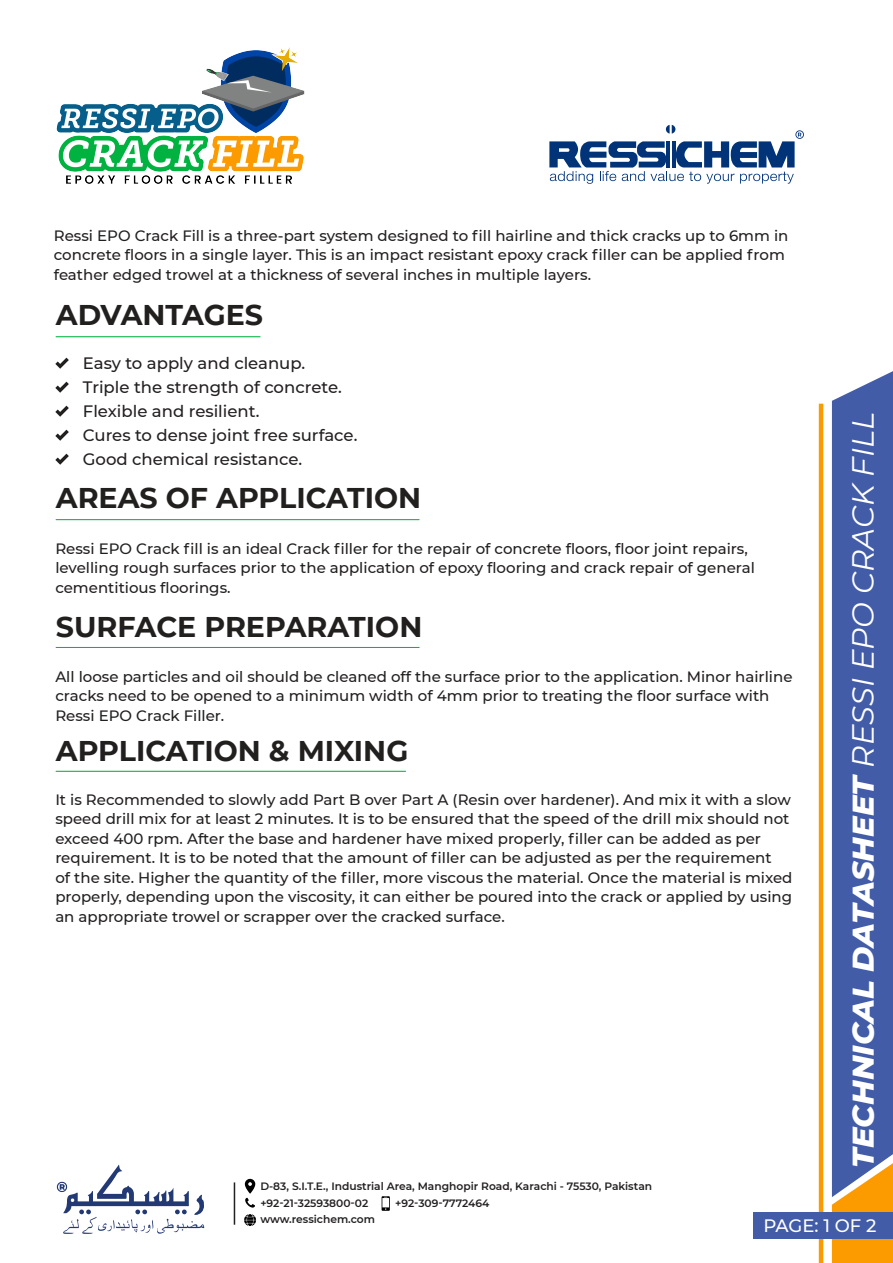
<style>
.page{position:relative;width:893px;height:1263px;background:#fff}
.page>*{position:absolute;margin:0;border:0;box-sizing:border-box;transform-origin:0 0}
.t1{font:italic 800 30.6px "Montserrat";color:#fff}
.t2{font:700 28.5px "Montserrat";color:#221f1f}
.t3{font:500 18px "Montserrat";letter-spacing:-.005em;color:#fff}
.t4{font:500 16.5px/24px "Montserrat";color:#221f1f}
.t5{font:500 15px/19.5px "Montserrat";color:#221f1f}
.t6{font:600 10.65px/16.6px "Montserrat";color:#221f1f}
.s1{font-weight:400}
</style>
<div class="page">
<svg style="left:55px;top:358px;width:14px;height:11px"></svg>
<svg style="left:55px;top:382px;width:14px;height:11px"></svg>
<svg style="left:55px;top:406px;width:14px;height:11px"></svg>
<svg style="left:55px;top:430px;width:14px;height:11px"></svg>
<svg style="left:55px;top:454px;width:14px;height:11px"></svg>
<hr style="left:56px;top:336px;width:204px;height:1px;background:#00b340">
<hr style="left:56px;top:519px;width:363px;height:1px;background:#00b340">
<hr style="left:56px;top:647px;width:363px;height:1px;background:#00b340">
<hr style="left:56px;top:771px;width:350px;height:1px;background:#00b340">
<hr style="left:234px;top:1182px;width:1px;height:43px;background:#221f1f">
<svg style="left:244px;top:1214px;width:12px;height:12px"></svg>
<svg style="left:245px;top:1178px;width:10px;height:29px"></svg>
<div style="left:832px;top:1197px;width:61px;height:66px;background:#fc9b00"></div>
<div style="left:832px;top:371px;width:61px;height:826px;background:#425ca7"></div>
<hr style="left:819px;top:404px;width:4px;height:859px;background:#fc9b00">
<div style="left:753px;top:1212px;width:140px;height:26px;background:#425ca7"></div>
<img style="left:56px;top:47px;width:249px;height:137px">
<svg style="left:549px;top:125px;width:255px;height:59px"></svg>
<hr style="left:667px;top:141px;width:3px;height:26px;background:#003378">
<hr style="left:672px;top:141px;width:3px;height:26px;background:#003378">
<svg style="left:382px;top:1196px;width:8px;height:15px"></svg>
<svg style="left:57px;top:1164px;width:147px;height:70px"></svg>
<p class="t5" style="left:54px;top:225px;width:736px">Ressi EPO Crack Fill is a three-part system designed to fill hairline and thick cracks up to 6mm in concrete floors in a single layer. This is an impact resistant epoxy crack filler can be applied from feather edged trowel at a thickness of several inches in multiple layers.</p>
<h2 class="t2" style="left:56px;top:295px;width:209px">ADVANTAGES</h2>
<p class="t4" style="left:83px;top:350px;width:276px">Easy to apply and cleanup.<br>Triple the strength of concrete.<br>Flexible and resilient.<br>Cures to dense joint free surface.<br>Good chemical resistance.</p>
<h2 class="t2" style="left:56px;top:477px;width:367px">AREAS OF APPLICATION</h2>
<p class="t5" style="left:55px;top:538px;width:701px">Ressi EPO Crack fill is an ideal Crack filler for the repair of concrete floors, floor joint repairs, levelling rough surfaces prior to the application of epoxy flooring and crack repair of general cementitious floorings.</p>
<h2 class="t2" style="left:56px;top:607px;width:368px">SURFACE PREPARATION</h2>
<p class="t5" style="left:55px;top:666px;width:739px">All loose particles and oil should be cleaned off the surface prior to the application. Minor hairline cracks need to be opened to a minimum width of 4mm prior to treating the floor surface with<br>Ressi EPO Crack Filler.</p>
<h2 class="t2" style="left:56px;top:730px;width:354px">APPLICATION &amp; MIXING</h2>
<p class="t5" style="left:55px;top:789px;width:739px">It is Recommended to slowly add Part B over Part A (Resin over hardener). And mix it with a slow speed drill mix for at least 2 minutes. It is to be ensured that the speed of the drill mix should not exceed 400 rpm. After the base and hardener have mixed properly, filler can be added as per requirement. It is to be noted that the amount of filler can be adjusted as per the requirement<br>of the site. Higher the quantity of the filler, more viscous the material. Once the material is mixed properly, depending upon the viscosity, it can either be poured into the crack or applied by using an appropriate trowel or scrapper over the cracked surface.</p>
<h1 class="t1" style="left:841px;top:1167px;width:757px;rotate:-90deg">TECHNICAL DATASHEET <span class="s1">RESSI EPO CRACK FILL</span></h1>
<p class="t6" style="left:260px;top:1177px;width:393px">D-83, S.I.T.E., Industrial Area, Manghopir Road, Karachi - 75530, Pakistan +92-21-32593800-02<br>www.ressichem.com</p>
<p class="t6" style="left:395px;top:1194px;width:96px">+92-309-7772464</p>
<p class="t3" style="left:763px;top:1213px;width:115px">PAGE: 1 OF 2</p>
</div>
